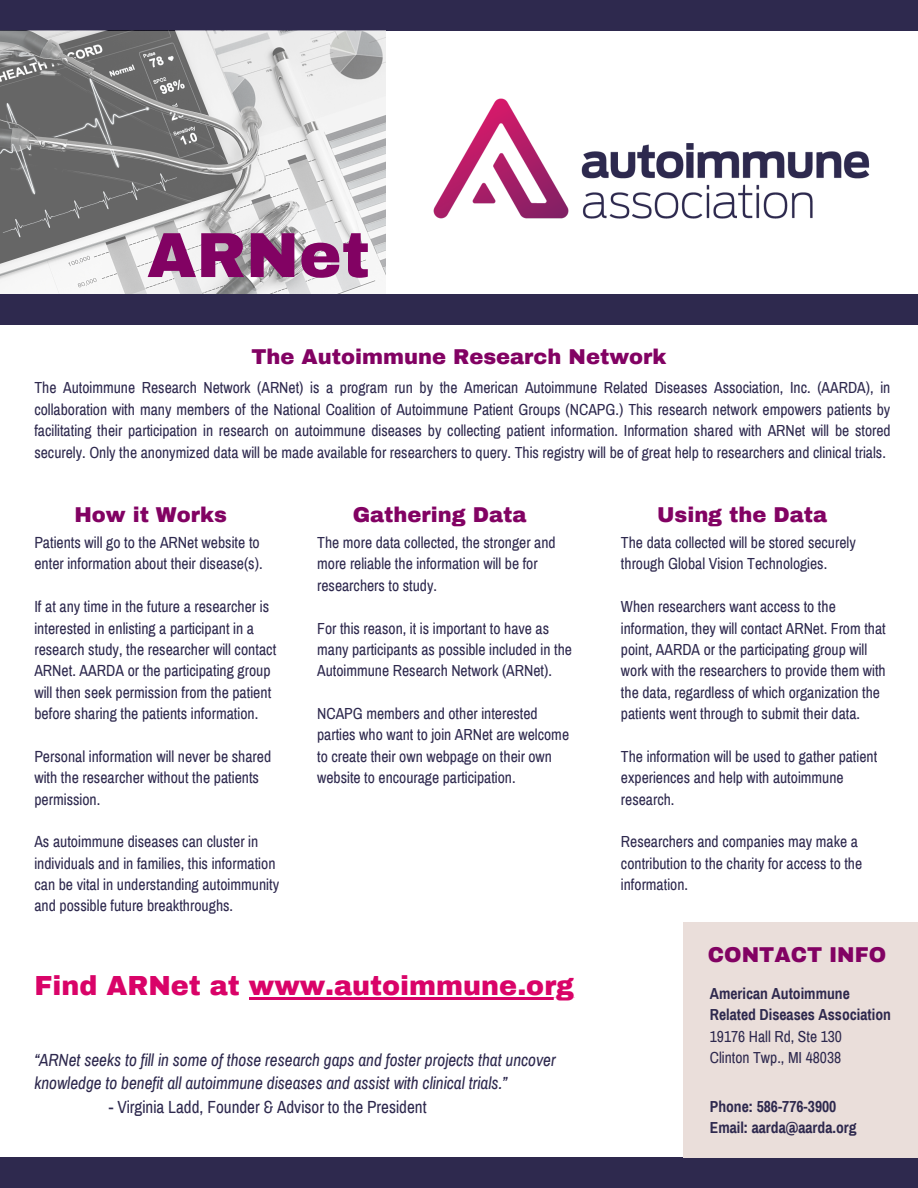
<style>
.page{position:relative;width:918px;height:1188px;background:#fff}
.page>*{position:absolute;margin:0;border:0;box-sizing:border-box;transform-origin:0 0}
.t1{font:900 63.6px "Archivo";color:#820263}
.t2{font:900 27px "Archivo";color:#d90368}
.t3{font:900 21px "Archivo";color:#820263}
.t4{font:italic 17.25px/23.7px "Archivo Narrow";color:#2e294e}
.t5{font:17.25px "Archivo Narrow";color:#2e294e}
.t6{font:15.75px/21.3px "Archivo Narrow";color:#2e294e}
.t7{font:15.6px/21.3px "Archivo Narrow";color:#2e294e}
.t8{font:700 15.6px "Archivo Narrow";color:#2e294e}
</style>
<div class="page">
<img style="left:433px;top:98px;width:437px;height:121px">
<div style="left:0;top:0;width:918px;height:31px;background:#2e294e"></div>
<img style="left:0;top:31px;width:386px;height:263px">
<div style="left:0;top:294px;width:918px;height:31px;background:#2e294e"></div>
<div style="left:0;top:1157px;width:918px;height:31px;background:#2e294e"></div>
<div style="left:683px;top:922px;width:235px;height:236px;background:#eadeda"></div>
<hr style="left:249px;top:998px;width:325px;height:2px;background:#d90368">
<p class="t1" style="left:147px;top:221px;width:224px">ARNet</p>
<p class="t3" style="left:251px;top:345px;width:417px">The Autoimmune Research Network</p>
<p class="t7" style="left:34px;top:378px;width:858px;text-align:justify">The Autoimmune Research Network (ARNet) is a program run by the American Autoimmune Related Diseases Association, Inc. (AARDA), in collaboration with many members of the National Coalition of Autoimmune Patient Groups (NCAPG.) This research network empowers patients by facilitating their participation in research on autoimmune diseases by collecting patient information. Information shared with ARNet will be stored securely. Only the anonymized data will be made available for researchers to query. This registry will be of great help to researchers and clinical trials.</p>
<p class="t3" style="left:74px;top:503px;width:154px">How it Works</p>
<p class="t6" style="left:34px;top:532px;width:230px">Patients will go to the ARNet website to enter information about their disease(s).</p>
<p class="t6" style="left:34px;top:596px;width:243px">If at any time in the future a researcher is interested in enlisting a participant in a research study, the researcher will contact ARNet. AARDA or the participating group will then seek permission from the patient before sharing the patients information.</p>
<p class="t6" style="left:34px;top:746px;width:238px">Personal information will never be shared with the researcher without the patients permission.</p>
<p class="t6" style="left:34px;top:831px;width:246px">As autoimmune diseases can cluster in individuals and in families, this information can be vital in understanding autoimmunity and possible future breakthroughs.</p>
<p class="t3" style="left:353px;top:503px;width:175px">Gathering Data</p>
<p class="t7" style="left:317px;top:532px;width:240px">The more data collected, the stronger and more reliable the information will be for researchers to study.</p>
<p class="t7" style="left:317px;top:618px;width:256px">For this reason, it is important to have as many participants as possible included in the<br>Autoimmune Research Network (ARNet).</p>
<p class="t7" style="left:317px;top:703px;width:253px">NCAPG members and other interested parties who want to join ARNet are welcome to create their own webpage on their own website to encourage participation.</p>
<p class="t2" style="left:34px;top:972px;width:541px">Find ARNet at www.autoimmune.org</p>
<p class="t4" style="left:34px;top:1048px;width:523px">“ARNet seeks to fill in some of those research gaps and foster projects that uncover knowledge to benefit all autoimmune diseases and assist with clinical trials.”</p>
<p class="t5" style="left:109px;top:1098px;width:319px">- Virginia Ladd, Founder &amp; Advisor to the President</p>
<p class="t3" style="left:657px;top:503px;width:172px">Using the Data</p>
<p class="t7" style="left:621px;top:532px;width:236px">The data collected will be stored securely through Global Vision Technologies.</p>
<p class="t7" style="left:621px;top:596px;width:266px">When researchers want access to the information, they will contact ARNet. From that point, AARDA or the participating group will work with the researchers to provide them with the data, regardless of which organization the patients went through to submit their data.</p>
<p class="t7" style="left:621px;top:746px;width:258px">The information will be used to gather patient experiences and help with autoimmune research.</p>
<p class="t7" style="left:621px;top:831px;width:243px">Researchers and companies may make a contribution to the charity for access to the information.</p>
<p class="t3" style="left:708px;top:944px;width:180px">CONTACT INFO</p>
<p class="t8" style="left:710px;top:985px;width:141px">American Autoimmune</p>
<p class="t8" style="left:710px;top:1007px;width:183px">Related Diseases Association</p>
<p class="t7" style="left:710px;top:1026px;width:134px">19176 Hall Rd, Ste 130</p>
<p class="t7" style="left:710px;top:1047px;width:133px">Clinton Twp., MI 48038</p>
<p class="t8" style="left:710px;top:1098px;width:128px">Phone: 586-776-3900</p>
<p class="t8" style="left:710px;top:1120px;width:148px">Email: aarda@aarda.org</p>
</div>
